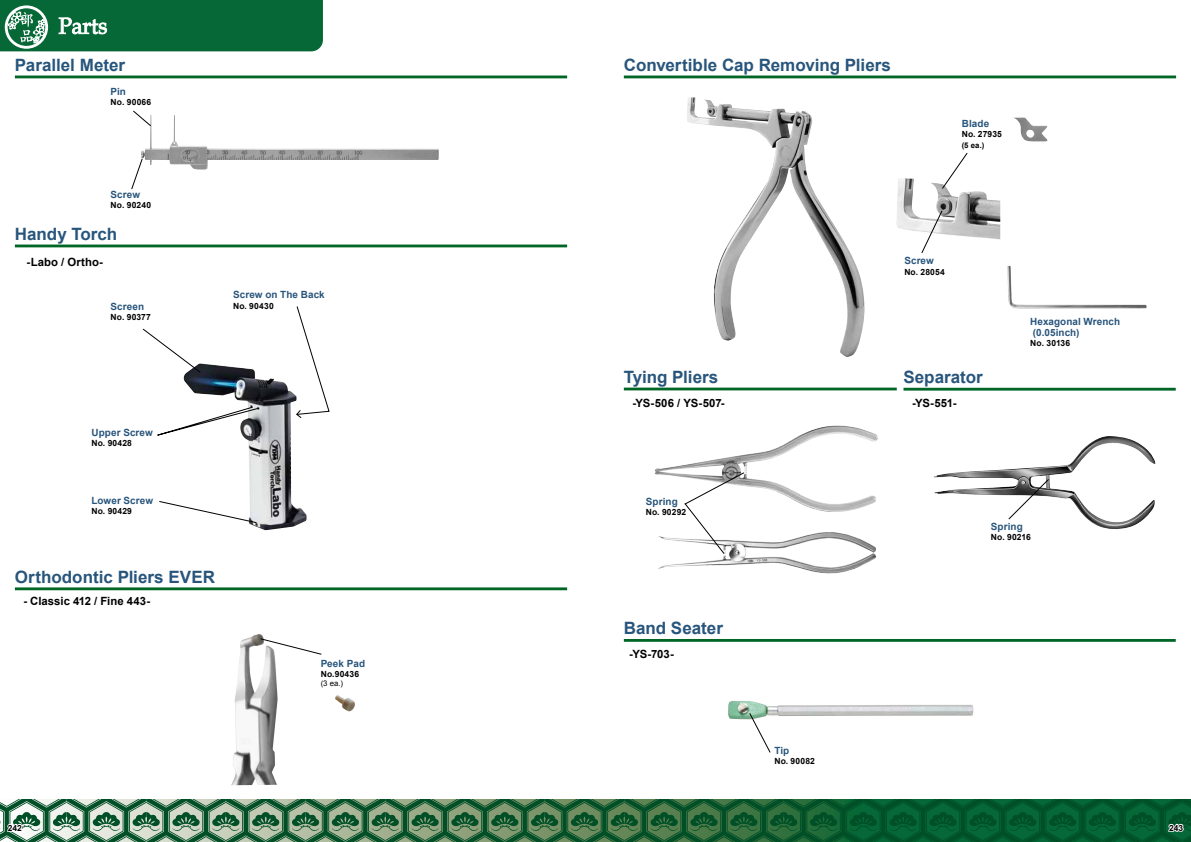
<style>
.page{position:relative;width:1191px;height:842px;background:#fff}
.page>*{position:absolute;margin:0;border:0;box-sizing:border-box;transform-origin:0 0}
.t1{font:700 17px "Arial";color:#28557c}
.t2{font:700 11.3px "Arial";letter-spacing:.005em;color:#000}
.t3{font:700 9.9px/11.3px "Arial";letter-spacing:.01em;color:#28557c}
.t4{font:700 8.5px "Arial";letter-spacing:.015em;color:#000}
.t5{font:7.8px "Arial";color:#000}
.t6{font:700 7.8px "Arial";color:#000}
</style>
<div class="page">
<svg style="left:0;top:799px;width:1191px;height:43px;background:#37744d"></svg>
<svg style="left:0;top:0;width:323px;height:51px;background:#157143"></svg>
<img style="left:183px;top:364px;width:124px;height:166px">
<img style="left:655px;top:426px;width:223px;height:86px">
<svg style="left:1167px;top:821px;width:18px;height:12px"></svg>
<svg style="left:6px;top:821px;width:18px;height:11px"></svg>
<img style="left:728px;top:701px;width:245px;height:18px">
<img style="left:658px;top:532px;width:167px;height:10px">
<img style="left:934px;top:436px;width:221px;height:94px">
<hr style="left:624px;top:388px;width:272px;height:2px;background:#006626">
<hr style="left:624px;top:639px;width:551px;height:3px;background:#006626">
<hr style="left:903px;top:388px;width:272px;height:3px;background:#006626">
<hr style="left:15px;top:587px;width:552px;height:3px;background:#006626">
<img style="left:335px;top:695px;width:20px;height:16px">
<img style="left:231px;top:634px;width:47px;height:151px">
<hr style="left:624px;top:76px;width:552px;height:2px;background:#006626">
<svg style="left:259px;top:637px;width:63px;height:18px"></svg>
<svg style="left:748px;top:712px;width:23px;height:41px"></svg>
<svg style="left:1007px;top:478px;width:43px;height:42px"></svg>
<svg style="left:142px;top:328px;width:60px;height:46px"></svg>
<hr style="left:15px;top:245px;width:552px;height:2px;background:#006626">
<svg style="left:157px;top:406px;width:103px;height:30px"></svg>
<svg style="left:159px;top:500px;width:99px;height:24px"></svg>
<svg style="left:295px;top:306px;width:35px;height:113px"></svg>
<img style="left:896px;top:178px;width:104px;height:62px">
<img style="left:1013px;top:117px;width:34px;height:25px">
<img style="left:1007px;top:266px;width:140px;height:43px">
<svg style="left:941px;top:152px;width:27px;height:38px"></svg>
<svg style="left:920px;top:210px;width:23px;height:44px"></svg>
<img style="left:687px;top:97px;width:178px;height:260px">
<svg style="left:683px;top:471px;width:62px;height:84px"></svg>
<img style="left:141px;top:115px;width:298px;height:55px">
<svg style="left:133px;top:110px;width:19px;height:17px"></svg>
<svg style="left:131px;top:157px;width:12px;height:33px"></svg>
<hr style="left:15px;top:76px;width:552px;height:2px;background:#006626">
<h1 class="t1" style="left:15px;top:54px;width:112px">Parallel Meter</h1>
<p class="t3" style="left:111px;top:86px;width:17px">Pin</p>
<p class="t4" style="left:111px;top:97px;width:42px">No. 90066</p>
<p class="t3" style="left:111px;top:189px;width:31px">Screw</p>
<p class="t4" style="left:111px;top:199px;width:42px">No. 90240</p>
<h1 class="t1" style="left:15px;top:223px;width:104px">Handy Torch</h1>
<h2 class="t2" style="left:26px;top:254px;width:78px">-Labo / Ortho-</h2>
<p class="t3" style="left:111px;top:301px;width:35px">Screen</p>
<p class="t4" style="left:111px;top:311px;width:42px">No. 90377</p>
<p class="t3" style="left:233px;top:290px;width:93px">Screw on The Back</p>
<p class="t4" style="left:233px;top:300px;width:42px">No. 90430</p>
<p class="t3" style="left:91px;top:427px;width:63px">Upper Screw</p>
<p class="t4" style="left:91px;top:438px;width:42px">No. 90428</p>
<p class="t3" style="left:91px;top:495px;width:63px">Lower Screw</p>
<p class="t4" style="left:91px;top:505px;width:42px">No. 90429</p>
<h1 class="t1" style="left:15px;top:565px;width:201px">Orthodontic Pliers EVER</h1>
<h2 class="t2" style="left:23px;top:594px;width:128px">- Classic 412 / Fine 443-</h2>
<p class="t3" style="left:321px;top:658px;width:46px">Peek Pad</p>
<p class="t4" style="left:321px;top:668px;width:40px">No.90436</p>
<p class="t5" style="left:321px;top:678px;width:24px">(3 ea.)</p>
<h1 class="t1" style="left:624px;top:54px;width:269px">Convertible Cap Removing Pliers</h1>
<p class="t3" style="left:961px;top:118px;width:29px">Blade</p>
<p class="t4" style="left:961px;top:129px;width:42px">No. 27935</p>
<p class="t6" style="left:961px;top:140px;width:24px">(5 ea.)</p>
<h1 class="t1" style="left:624px;top:366px;width:96px">Tying Pliers</h1>
<p class="t3" style="left:904px;top:255px;width:31px">Screw</p>
<p class="t4" style="left:904px;top:266px;width:42px">No. 28054</p>
<h1 class="t1" style="left:903px;top:366px;width:81px">Separator</h1>
<h2 class="t2" style="left:632px;top:396px;width:94px">-YS-506 / YS-507-</h2>
<h2 class="t2" style="left:912px;top:395px;width:46px">-YS-551-</h2>
<p class="t3" style="left:646px;top:496px;width:33px">Spring</p>
<p class="t4" style="left:646px;top:507px;width:42px">No. 90292</p>
<p class="t3" style="left:1030px;top:316px;width:92px">Hexagonal Wrench (0.05inch)</p>
<p class="t4" style="left:1030px;top:338px;width:41px">No. 30136</p>
<h1 class="t1" style="left:624px;top:617px;width:101px">Band Seater</h1>
<h2 class="t2" style="left:629px;top:646px;width:46px">-YS-703-</h2>
<p class="t3" style="left:774px;top:745px;width:16px">Tip</p>
<p class="t4" style="left:774px;top:755px;width:42px">No. 90082</p>
<p class="t3" style="left:991px;top:521px;width:33px">Spring</p>
<p class="t4" style="left:991px;top:532px;width:41px">No. 90216</p>
<p class="t4" style="left:8px;top:822px;width:16px">242</p>
<p class="t4" style="left:1169px;top:822px;width:16px">243</p>
</div>
